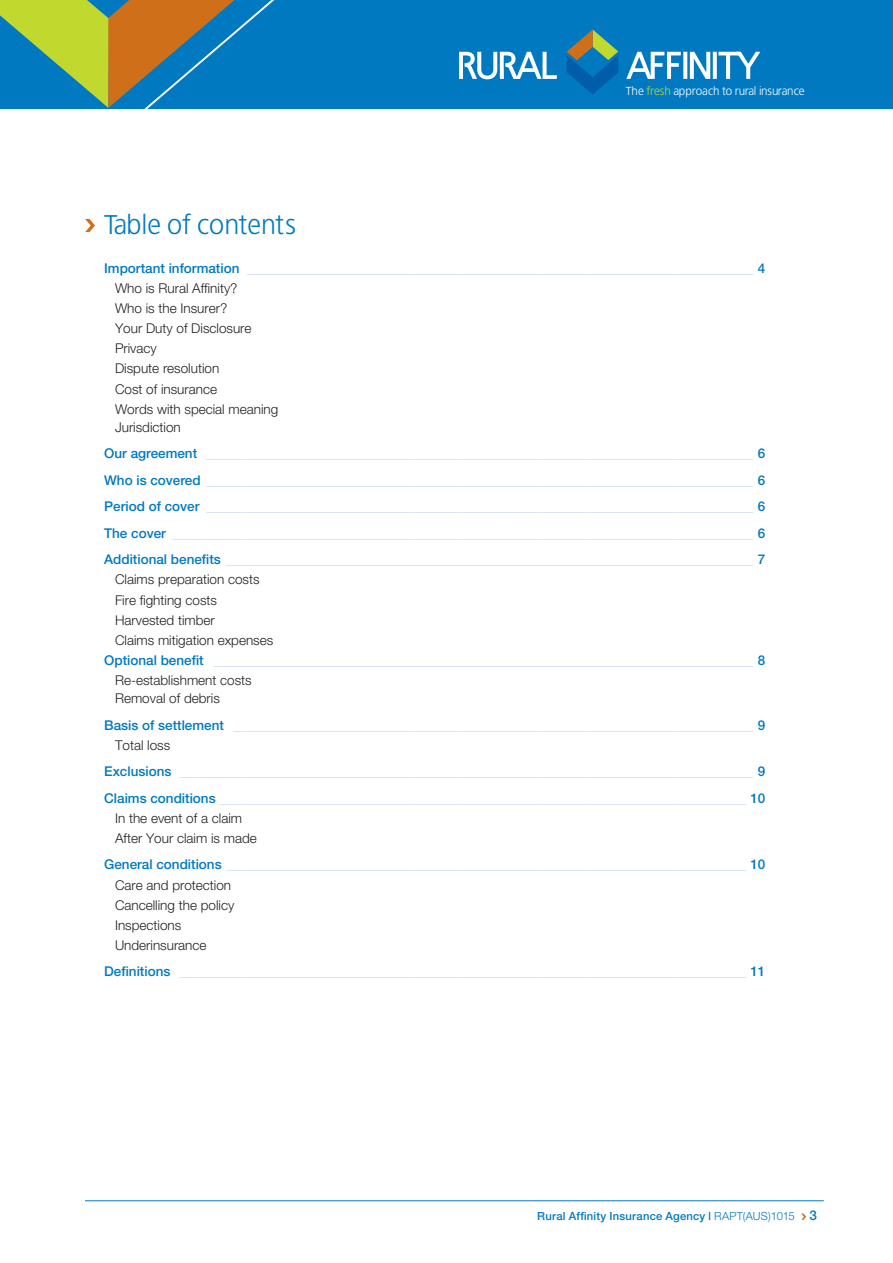
<style>
.page{position:relative;width:893px;height:1263px;background:#fff}
.page>*{position:absolute;margin:0;border:0;box-sizing:border-box;transform-origin:0 0}
.t1{font:27px "Bastardus Sans";color:#0079c1}
.t2{font:300 13.5px/26.5px "Helvetica Neue";color:#c7d8f0}
.t3{font:300 13.5px/20.1px "Helvetica Neue";color:#231f20}
.t4{font:11.55px "Bastardus Sans";color:#fff}
.t5{font:500 11.25px "Helvetica Neue";letter-spacing:.02em;color:#0079c1}
.s1{color:#c1d82f}
.s2{font-weight:500;color:#0079c1}
.s3{color:#c7d8f0}
.s4{color:#231f20}
.s5{font-weight:700}
.s6{font-weight:300}
.s7{font-size:13.5px}
</style>
<div class="page">
<hr style="left:85px;top:1200px;width:739px;height:1px;background:#0079c1">
<svg style="left:801px;top:1213px;width:5px;height:7px"></svg>
<div style="left:0;top:0;width:893px;height:109px;background:#0079c1"></div>
<svg style="left:0;top:0;width:275px;height:109px"></svg>
<svg style="left:459px;top:52px;width:98px;height:27px"></svg>
<svg style="left:626px;top:52px;width:134px;height:27px"></svg>
<svg style="left:567px;top:30px;width:51px;height:64px"></svg>
<svg style="left:85px;top:219px;width:10px;height:13px"></svg>
<p class="t4" style="left:626px;top:84px;width:180px">The <span class="s1">fresh</span> approach to rural insurance</p>
<h1 class="t1" style="left:104px;top:208px;width:193px">Table of contents</h1>
<p class="t3" style="left:115px;top:259px;width:652px;text-indent:-11px"><span class="s2">Important information</span> <span class="s3">___________________________________________________________________________</span> <span class="s2">4<br></span>Who is Rural Affinity?<br>Who is the Insurer?<br>Your Duty of Disclosure<br>Privacy<br>Dispute resolution<br>Cost of insurance<br>Words with special meaning</p>
<p class="t2" style="left:104px;top:415px;width:663px;text-indent:11px"><span class="s4">Jurisdiction<br></span><span class="s2">Our agreement</span> _________________________________________________________________________________ <span class="s2">6<br>Who is covered</span> _________________________________________________________________________________ <span class="s2">6<br>Period of cover</span> _________________________________________________________________________________ <span class="s2">6<br>The cover</span> ______________________________________________________________________________________ <span class="s2">6<br>Additional benefits</span> ______________________________________________________________________________ <span class="s2">7</span></p>
<p class="t3" style="left:115px;top:571px;width:146px">Claims preparation costs</p>
<p class="t3" style="left:115px;top:591px;width:104px">Fire fighting costs</p>
<p class="t3" style="left:115px;top:611px;width:101px">Harvested timber</p>
<p class="t3" style="left:115px;top:631px;width:160px">Claims mitigation expenses</p>
<p class="t2" style="left:104px;top:648px;width:663px"><span class="s2">Optional benefit</span> ________________________________________________________________________________ <span class="s2">8</span></p>
<p class="t3" style="left:115px;top:671px;width:138px">Re-establishment costs</p>
<p class="t2" style="left:104px;top:686px;width:663px;text-indent:11px"><span class="s4">Removal of debris<br></span><span class="s2">Basis of settlement</span> _____________________________________________________________________________ <span class="s2">9</span></p>
<p class="t2" style="left:104px;top:733px;width:663px;text-indent:11px"><span class="s4">Total loss<br></span><span class="s2">Exclusions</span> _____________________________________________________________________________________ <span class="s2">9<br>Claims conditions</span> ______________________________________________________________________________ <span class="s2">10</span></p>
<p class="t3" style="left:115px;top:809px;width:143px">In the event of a claim<br>After Your claim is made</p>
<p class="t2" style="left:115px;top:856px;width:652px;line-height:20.1px;text-indent:-11px"><span class="s2">General conditions</span> _____________________________________________________________________________ <span class="s2">10<br></span><span class="s4">Care and protection<br>Cancelling the policy<br>Inspections<br>Underinsurance</span></p>
<p class="t2" style="left:104px;top:960px;width:663px"><span class="s2">Definitions</span> ____________________________________________________________________________________ <span class="s2">11</span></p>
<p class="t5" style="left:537px;top:1212px;width:281px">Rural Affinity Insurance Agency <span class="s5">|</span> <span class="s6">RAPT(AUS)1015</span> <span class="s7">3</span></p>
</div>
